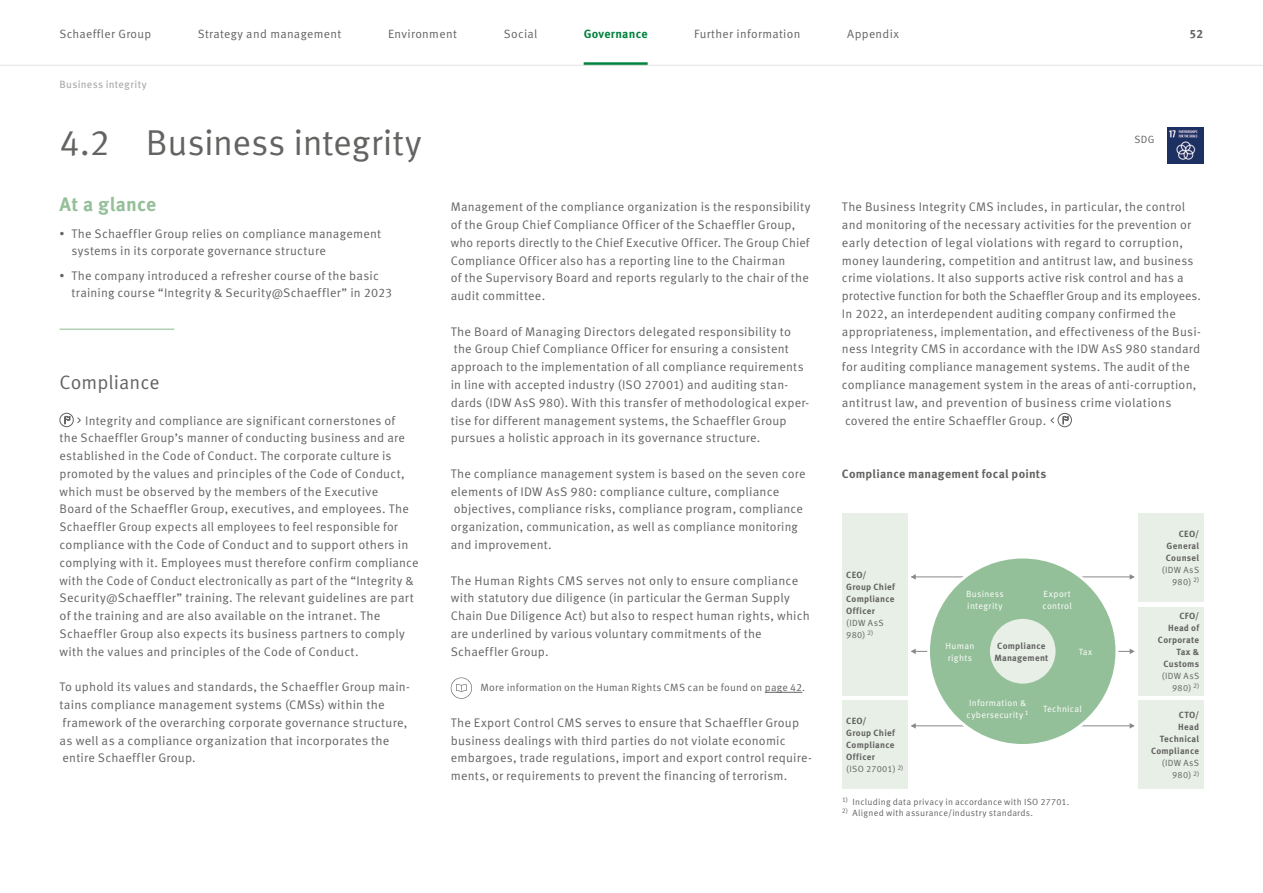
<style>
.page{position:relative;width:1263px;height:893px;background:#fff}
.page>*{position:absolute;margin:0;border:0;box-sizing:border-box;transform-origin:0 0}
.t1{font:36px "Schaeffler Meta";letter-spacing:-.01em;color:#636362}
.t2{font:19.5px "Schaeffler Meta";letter-spacing:.005em;color:#636362}
.t3{font:700 19.5px "Schaeffler Meta";letter-spacing:.01em;color:#94c099}
.t4{font:12.45px/17.9px "Schaeffler Meta";letter-spacing:.015em;color:#636362}
.t5{font:12px "Schaeffler Meta";letter-spacing:.03em;color:#636362}
.t6{font:700 12px "Schaeffler Meta";letter-spacing:.02em;color:#636362}
.t7{font:700 12px "Schaeffler Meta";letter-spacing:.025em;color:#00833e}
.t8{font:10.5px "Schaeffler Meta";letter-spacing:.02em;color:#636362}
.t9{font:10.5px "Schaeffler Meta";letter-spacing:.03em;color:#a7a7a8}
.t10{font:700 9px/12px "Schaeffler Meta";letter-spacing:.03em;color:#636362}
.t11{font:9px/12px "Schaeffler Meta";letter-spacing:.035em;color:#636362;text-align:right}
.t12{font:9px/12px "Schaeffler Meta";letter-spacing:.035em;color:#fff}
.s1{font-size:9.75px}
.s2{font-weight:400}
</style>
<div class="page">
<hr style="left:60px;top:328px;width:114px;height:2px;background:#b2d0b3">
<div style="left:60px;top:413px;width:14px;height:14px;border:1px solid #636362;border-radius:50%"></div>
<svg style="left:64px;top:415px;width:6px;height:9px"></svg>
<svg style="left:77px;top:417px;width:4px;height:6px"></svg>
<hr style="left:765px;top:692px;width:37px;height:1px;background:#636362">
<svg style="left:451px;top:677px;width:21px;height:22px"></svg>
<div style="left:1058px;top:413px;width:14px;height:14px;border:1px solid #636362;border-radius:50%"></div>
<svg style="left:1062px;top:416px;width:6px;height:8px"></svg>
<svg style="left:1050px;top:417px;width:4px;height:7px"></svg>
<div style="left:842px;top:513px;width:66px;height:183px;background:#e7efe6"></div>
<div style="left:1137px;top:513px;width:66px;height:89px;background:#e7efe6"></div>
<div style="left:842px;top:700px;width:66px;height:89px;background:#e7efe6"></div>
<div style="left:1137px;top:607px;width:66px;height:89px;background:#e7efe6"></div>
<div style="left:1137px;top:700px;width:66px;height:89px;background:#e7efe6"></div>
<hr style="left:911px;top:726px;width:114px;height:1px;background:#878786">
<svg style="left:911px;top:723px;width:5px;height:6px"></svg>
<hr style="left:911px;top:651px;width:64px;height:1px;background:#878786">
<svg style="left:911px;top:649px;width:5px;height:5px"></svg>
<hr style="left:911px;top:577px;width:114px;height:1px;background:#878786">
<svg style="left:911px;top:574px;width:5px;height:6px"></svg>
<hr style="left:1021px;top:726px;width:113px;height:1px;background:#878786">
<svg style="left:1130px;top:723px;width:4px;height:6px"></svg>
<hr style="left:1070px;top:651px;width:64px;height:1px;background:#878786">
<hr style="left:1021px;top:577px;width:113px;height:1px;background:#878786">
<svg style="left:1130px;top:574px;width:4px;height:6px"></svg>
<div style="left:927px;top:556px;width:191px;height:191px;background:#fff;border-radius:50%"></div>
<div style="left:930px;top:558px;width:185px;height:186px;background:#94c099;border-radius:50%"></div>
<div style="left:990px;top:619px;width:65px;height:65px;background:#e7efe6;border-radius:50%"></div>
<img style="left:1167px;top:128px;width:36px;height:36px">
<hr style="left:584px;top:62px;width:64px;height:3px;background:#00833e">
<hr style="left:0;top:65px;width:1263px;height:1px;background:#e3e3e3">
<p class="t5" style="left:60px;top:27px;width:93px">Schaeffler Group</p>
<p class="t5" style="left:198px;top:27px;width:145px">Strategy and management</p>
<p class="t5" style="left:388px;top:27px;width:70px">Environment</p>
<p class="t5" style="left:504px;top:27px;width:35px">Social</p>
<p class="t7" style="left:584px;top:27px;width:65px">Governance</p>
<p class="t5" style="left:694px;top:27px;width:108px">Further information</p>
<p class="t5" style="left:847px;top:27px;width:53px">Appendix</p>
<p class="t9" style="left:60px;top:77px;width:89px">Business integrity</p>
<p class="t6" style="left:1189px;top:27px;width:15px">52</p>
<h1 class="t1" style="left:60px;top:121px;width:364px">4.2 Business integrity</h1>
<h2 class="t3" style="left:60px;top:192px;width:98px">At a glance</h2>
<p class="t4" style="left:71px;top:225px;width:311px;text-indent:-12px"><span class="s1">•</span> The Schaeffler Group relies on compliance management systems in its corporate governance structure</p>
<p class="t4" style="left:71px;top:266px;width:322px;text-indent:-12px"><span class="s1">•</span> The company introduced a refresher course of the basic training course “Integrity &amp; Security@Schaeffler” in 2023</p>
<h2 class="t2" style="left:60px;top:371px;width:102px">Compliance</h2>
<p class="t4" style="left:60px;top:411px;width:361px;text-indent:26px">Integrity and compliance are significant cornerstones of<br>the Schaeffler Group’s manner of conducting business and are established in the Code of Conduct. The corporate culture is promoted by the values and principles of the Code of Conduct, which must be observed by the members of the Executive<br>Board of the Schaeffler Group, executives, and employees. The Schaeffler Group expects all employees to feel responsible for compliance with the Code of Conduct and to support others in complying with it. Employees must therefore confirm compliance with the Code of Conduct electronically as part of the “Integrity &amp; Security@Schaeffler” training. The relevant guidelines are part of the training and are also available on the intranet. The Schaeffler Group also expects its business partners to comply with the values and principles of the Code of Conduct.</p>
<p class="t4" style="left:60px;top:678px;width:352px">To uphold its values and standards, the Schaeffler Group main&shy;tains compliance management systems (CMSs) within the framework of the overarching corporate governance structure, as well as a compliance organization that incorporates the entire Schaeffler Group.</p>
<p class="t4" style="left:451px;top:198px;width:361px">Management of the compliance organization is the responsibility of the Group Chief Compliance Officer of the Schaeffler Group, who reports directly to the Chief Executive Officer. The Group Chief Compliance Officer also has a reporting line to the Chairman<br>of the Supervisory Board and reports regularly to the chair of the audit committee.</p>
<p class="t4" style="left:451px;top:323px;width:360px">The Board of Managing Directors delegated responsibility to the Group Chief Compliance Officer for ensuring a consistent approach to the implementation of all compliance requirements in line with accepted industry (ISO 27001) and auditing stan&shy;dards (IDW AsS 980). With this transfer of methodological exper&shy;tise for different management systems, the Schaeffler Group pursues a holistic approach in its governance structure.</p>
<p class="t4" style="left:451px;top:465px;width:356px">The compliance management system is based on the seven core elements of IDW AsS 980: compliance culture, compliance objectives, compliance risks, compliance program, compliance organization, communication, as well as compliance monitoring and improvement.</p>
<p class="t4" style="left:451px;top:571px;width:360px">The Human Rights CMS serves not only to ensure compliance with statutory due diligence (in particular the German Supply Chain Due Diligence Act) but also to respect human rights, which are underlined by various voluntary commitments of the Schaeffler Group.</p>
<p class="t8" style="left:480px;top:681px;width:326px">More information on the Human Rights CMS can be found on page 42.</p>
<p class="t4" style="left:451px;top:714px;width:363px">The Export Control CMS serves to ensure that Schaeffler Group business dealings with third parties do not violate economic embargoes, trade regulations, import and export control require&shy;ments, or requirements to prevent the financing of terrorism.</p>
<p class="t8" style="left:1135px;top:133px;width:21px">SDG</p>
<p class="t4" style="left:842px;top:198px;width:361px">The Business Integrity CMS includes, in particular, the control and monitoring of the necessary activities for the prevention or early detection of legal violations with regard to corruption, money laundering, competition and antitrust law, and business crime violations. It also supports active risk control and has a protective function for both the Schaeffler Group and its employees.<br>In 2022, an interdependent auditing company confirmed the appropriateness, implementation, and effectiveness of the Busi&shy;ness Integrity CMS in accordance with the IDW AsS 980 standard for auditing compliance management systems. The audit of the compliance management system in the areas of anti-corruption, antitrust law, and prevention of business crime violations covered the entire Schaeffler Group.</p>
<p class="t6" style="left:842px;top:466px;width:206px">Compliance management focal points</p>
<p class="t10" style="left:846px;top:569px;width:50px">CEO/<br>Group Chief<br>Compliance<br>Officer</p>
<p class="t11" style="left:846px;top:617px;width:39px;text-align:left">(IDW AsS<br>980) <sup>2)</sup></p>
<p class="t10" style="left:846px;top:715px;width:59px">CEO/<br>Group Chief<br>Compliance<br>Officer<br><span class="s2">(ISO 27001)</span> <sup>2)</sup></p>
<p class="t12" style="left:966px;top:588px;width:39px">Business integrity</p>
<p class="t12" style="left:945px;top:640px;width:30px">Human rights</p>
<p class="t12" style="left:1042px;top:588px;width:31px">Export control</p>
<p class="t10" style="left:994px;top:640px;width:56px;text-align:center">Compliance<br>Management</p>
<p class="t12" style="left:1079px;top:646px;width:15px">Tax</p>
<p class="t12" style="left:967px;top:697px;width:64px">Information &amp; cybersecurity <sup>1</sup></p>
<p class="t12" style="left:1043px;top:703px;width:40px">Technical</p>
<p class="t11" style="left:842px;top:796px;width:229px"><sup>1)</sup> Including data privacy in accordance with ISO 27701.</p>
<p class="t11" style="left:842px;top:806px;width:193px"><sup>2)</sup> Aligned with assurance/industry standards.</p>
<p class="t10" style="left:1166px;top:528px;width:35px;text-align:justify;text-indent:13px">CEO/ General Counsel</p>
<p class="t11" style="left:1162px;top:564px;width:39px">(IDW AsS<br>980) <sup>2)</sup></p>
<p class="t10" style="left:1158px;top:610px;width:43px;text-align:right">CFO/<br>Head of<br>Corporate<br>Tax &amp;<br>Customs</p>
<p class="t11" style="left:1162px;top:670px;width:39px">(IDW AsS<br>980) <sup>2)</sup></p>
<p class="t10" style="left:1151px;top:709px;width:50px;text-align:right">CTO/<br>Head<br>Technical<br>Compliance</p>
<p class="t11" style="left:1162px;top:757px;width:39px">(IDW AsS<br>980) <sup>2)</sup></p>
</div>
